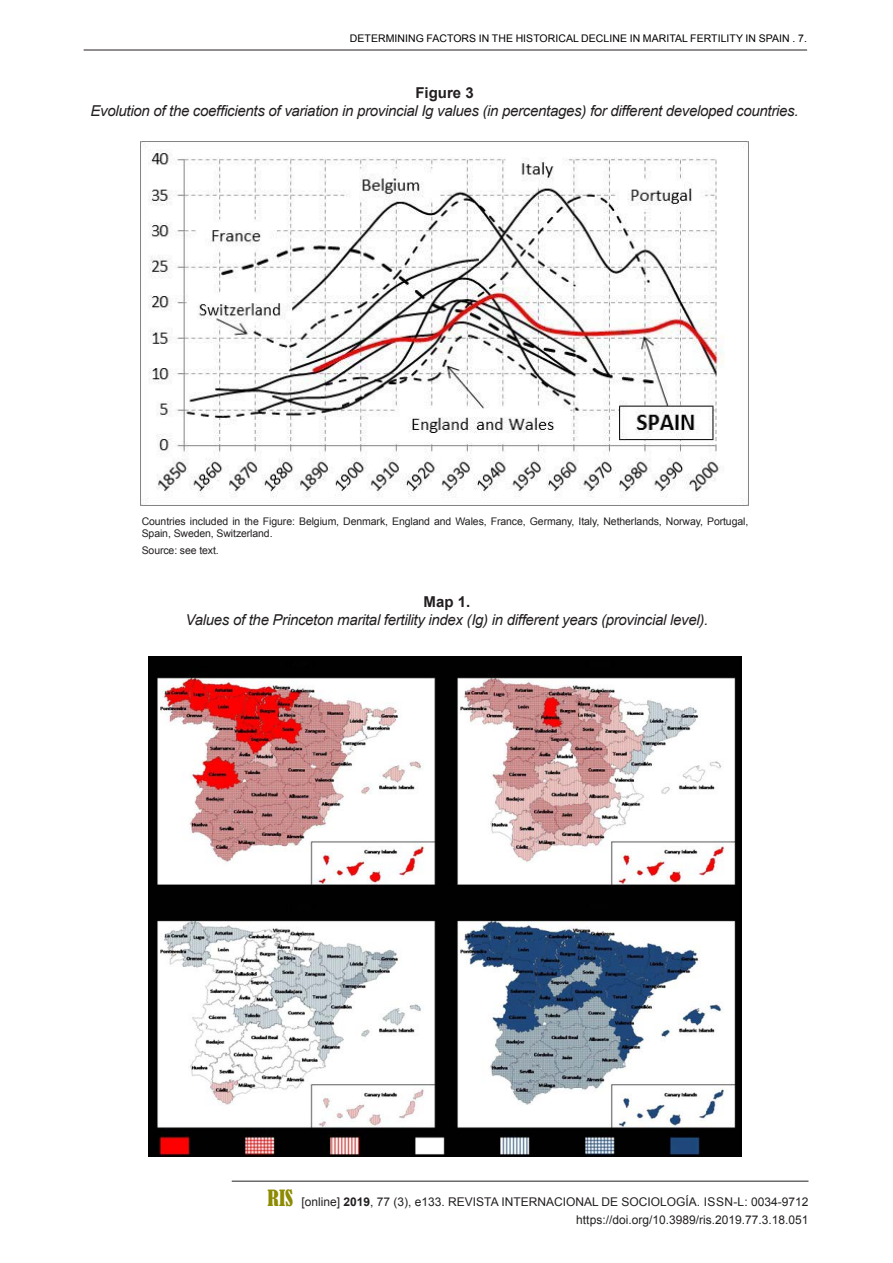
<style>
.page{position:relative;width:893px;height:1263px;background:#fff}
.page>*{position:absolute;margin:0;border:0;box-sizing:border-box;transform-origin:0 0}
.t1{font:italic 15px "Arial";letter-spacing:-.02em;color:#231f20}
.t2{font:700 15px "Arial";color:#231f20}
.t3{font:12px/18px "Arial";color:#231f20;text-align:right}
.t4{font:10.5px/12.6px "Arial";letter-spacing:-.01em;color:#231f20}
.t5{font:10.5px "Arial";letter-spacing:.005em;color:#000}
.s1{font-family:"Bernard";font-stretch:condensed;font-size:21px;color:#8d8b02}
.s2{font-weight:700}
</style>
<div class="page">
<hr style="left:84px;top:50px;width:723px;height:1px;background:#231f20">
<hr style="left:232px;top:1181px;width:576px;height:1px;background:#231f20">
<img style="left:141px;top:141px;width:607px;height:365px">
<img style="left:148px;top:656px;width:594px;height:501px">
<p class="t5" style="left:350px;top:31px;width:459px">DETERMINING FACTORS IN THE HISTORICAL DECLINE IN MARITAL FERTILITY IN SPAIN . 7.</p>
<p class="t2" style="left:415px;top:82px;width:60px">Figure 3</p>
<p class="t1" style="left:90px;top:101px;width:710px">Evolution of the coefficients of variation in provincial Ig values (in percentages) for different developed countries.</p>
<p class="t4" style="left:142px;top:515px;width:608px">Countries included in the Figure: Belgium, Denmark, England and Wales, France, Germany, Italy, Netherlands, Norway, Portugal,<br>Spain, Sweden, Switzerland.</p>
<p class="t4" style="left:142px;top:544px;width:79px">Source: see text.</p>
<p class="t2" style="left:424px;top:591px;width:48px">Map 1.</p>
<p class="t1" style="left:186px;top:610px;width:524px">Values of the Princeton marital fertility index (Ig) in different years (provincial level).</p>
<p class="t3" style="left:268px;top:1193px;width:542px"><span class="s1">RIS</span> [online] <span class="s2">2019</span>, 77 (3), e133. REVISTA INTERNACIONAL DE SOCIOLOGÍA. ISSN-L: 0034-9712 https://doi.org/10.3989/ris.2019.77.3.18.051</p>
</div>
